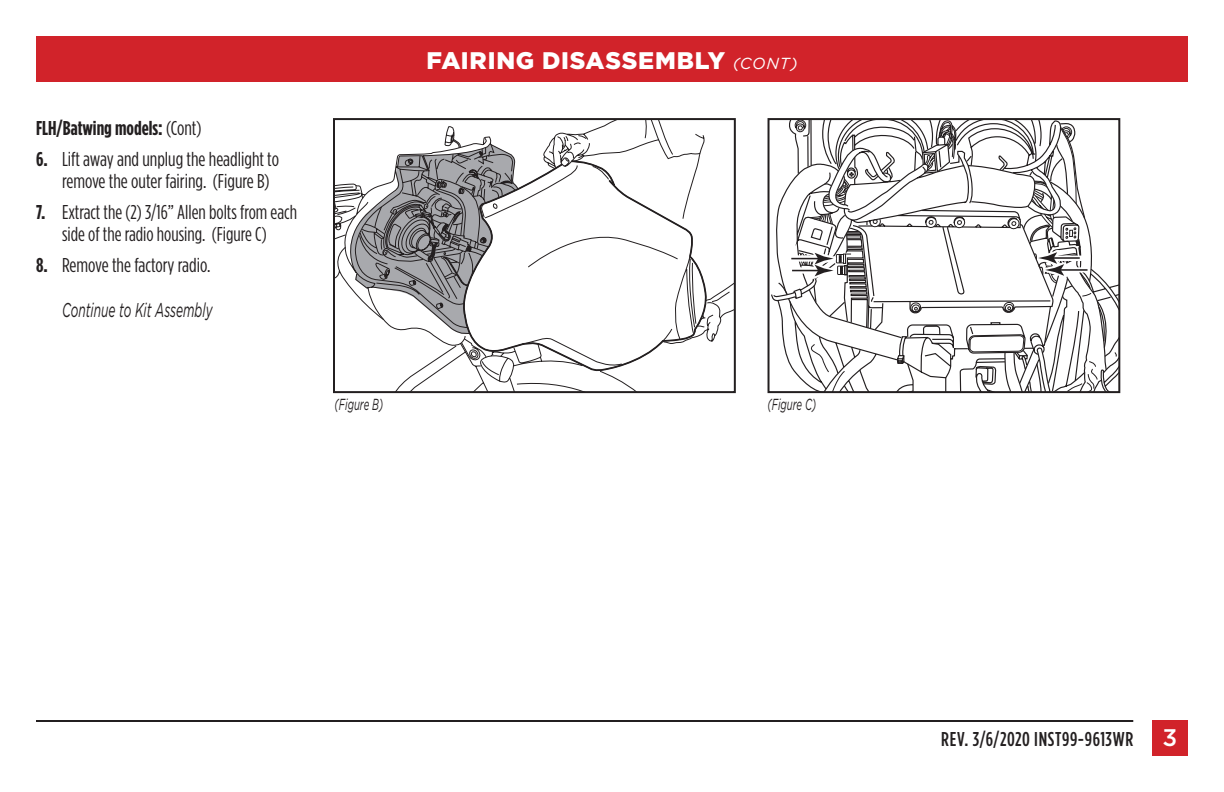
<style>
.page{position:relative;width:1224px;height:792px;background:#fff}
.page>*{position:absolute;margin:0;border:0;box-sizing:border-box;transform-origin:0 0}
.t1{font:900 24px "Gotham";letter-spacing:.03em;color:#fff}
.t2{font:20px/22px "Gotham Condensed";color:#231f20}
.t3{font:500 20px "Gotham Condensed";letter-spacing:.03em;color:#231f20}
.t4{font:700 20px "Gotham Condensed";color:#231f20}
.t5{font:italic 20px "Gotham";color:#231f20;scale:.6 1}
.t6{font:italic 16px "Gotham";color:#231f20;scale:.6 1}
.s1{font-weight:400}
.s2{font-weight:700}
.s3{font-weight:400;font-style:italic;font-size:16px}
.s4{font-family:"Gotham";font-size:24px;color:#fff}
</style>
<div class="page">
<div style="left:36px;top:36px;width:1152px;height:45px;background:#d1232a"></div>
<hr style="left:36px;top:720px;width:1097px;height:2px;background:#231f20">
<div style="left:1152px;top:720px;width:36px;height:36px;background:#d1232a"></div>
<svg style="left:336px;top:183px;width:12px;height:102px"></svg>
<svg style="left:348px;top:183px;width:11px;height:115px"></svg>
<svg style="left:359px;top:121px;width:374px;height:269px"></svg>
<div style="left:333px;top:118px;width:403px;height:275px;border:2px solid #231f20"></div>
<svg style="left:771px;top:121px;width:346px;height:269px"></svg>
<div style="left:768px;top:118px;width:352px;height:275px;border:2px solid #231f20"></div>
<p class="t4" style="left:36px;top:117px;width:167px">FLH/Batwing models: <span class="s1">(Cont)</span></p>
<p class="t2" style="left:62px;top:148px;width:219px;text-indent:-26px"><span class="s2">6.</span> Lift away and unplug the headlight to remove the outer fairing. (Figure B)</p>
<p class="t2" style="left:36px;top:201px;width:263px;text-align:center"><span class="s2">7.</span> Extract the (2) 3/16” Allen bolts from each side of the radio housing. (Figure C)</p>
<p class="t2" style="left:36px;top:254px;width:176px"><span class="s2">8.</span> Remove the factory radio.</p>
<p class="t5" style="left:62px;top:299px;width:252px">Continue to Kit Assembly</p>
<p class="t1" style="left:426px;top:47px;width:373px">FAIRING DISASSEMBLY <span class="s3">(CONT)</span></p>
<p class="t6" style="left:335px;top:395px;width:83px">(Figure B)</p>
<p class="t6" style="left:768px;top:395px;width:83px">(Figure C)</p>
<p class="t3" style="left:941px;top:728px;width:238px">REV. 3/6/2020 INST99-9613WR <span class="s4">3</span></p>
</div>
